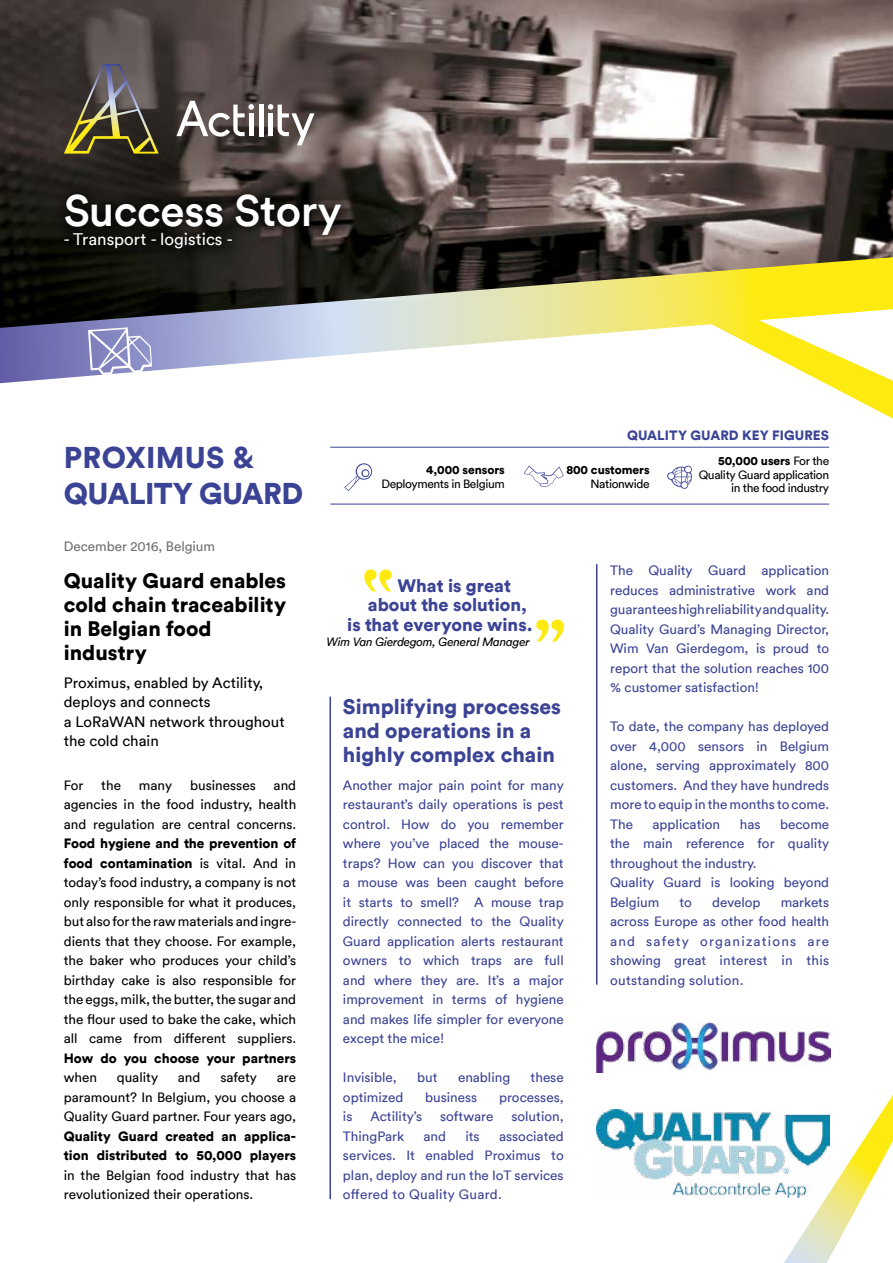
<style>
.page{position:relative;width:893px;height:1263px;background:#fff}
.page>*{position:absolute;margin:0;border:0;box-sizing:border-box;transform-origin:0 0}
.t1{font:500 44.1px "Circular Pro TT";letter-spacing:-.01em;color:#fff}
.t2{font:900 30px/36px "Circular Pro TT";letter-spacing:-.02em;color:#3b4395}
.t3{font:900 21px/24px "Circular Pro TT";color:#000}
.t4{font:900 21px/24px "Circular Pro TT";color:#3b4395}
.t5{font:900 18px "Circular Pro TT";color:#3b4395}
.t6{font:16.8px "Circular Pro TT";color:#fff}
.t7{font:15px/19.5px "Circular Pro TT";color:#000}
.t8{font:13.5px/19.5px "Circular Pro TT";color:#3b4395;text-align:justify}
.t9{font:13.5px/19.5px "Circular Pro TT";color:#000;text-align:justify}
.t10{font:900 13.5px/19.5px "Circular Pro TT";color:#000}
.t11{font:900 13.5px "Circular Pro TT";letter-spacing:.005em;color:#3b4395}
.t12{font:13.5px "Circular Pro TT";color:#706f6f}
.t13{font:12px/13.5px "Circular Pro TT";letter-spacing:-.03em;color:#000;text-align:right}
.t14{font:italic 12px "Circular Pro TT";letter-spacing:-.02em;color:#000}
.t15{font:900 12px "Circular Pro TT";letter-spacing:-.005em;color:#000}
.s1{font-weight:900}
</style>
<div class="page">
<svg style="left:824px;top:383px;width:69px;height:36px"></svg>
<svg style="left:0;top:328px;width:893px;height:55px"></svg>
<img style="left:0;top:0;width:893px;height:328px">
<svg style="left:784px;top:1095px;width:109px;height:168px"></svg>
<hr style="left:330px;top:504px;width:499px;height:1px;background:#3b4395">
<hr style="left:330px;top:447px;width:499px;height:1px;background:#3b4395">
<svg style="left:88px;top:327px;width:64px;height:48px"></svg>
<svg style="left:524px;top:466px;width:40px;height:21px"></svg>
<svg style="left:667px;top:466px;width:25px;height:23px"></svg>
<svg style="left:344px;top:463px;width:28px;height:28px"></svg>
<hr style="left:596px;top:564px;width:1px;height:421px;background:#3b4395">
<svg style="left:536px;top:620px;width:28px;height:21px"></svg>
<svg style="left:364px;top:569px;width:28px;height:22px"></svg>
<img style="left:597px;top:1022px;width:233px;height:50px">
<img style="left:597px;top:1110px;width:232px;height:88px">
<hr style="left:329px;top:697px;width:2px;height:502px;background:#3b4395">
<div style="left:47px;top:215px;width:202px;height:51px;background:#000;opacity:.75"></div>
<svg style="left:64px;top:64px;width:95px;height:90px;background:#5e5843"></svg>
<svg style="left:176px;top:101px;width:78px;height:36px"></svg>
<hr style="left:259px;top:104px;width:4px;height:32px;background:#fff">
<svg style="left:268px;top:104px;width:46px;height:41px"></svg>
<div style="left:53px;top:181px;width:301px;height:66px;background:#000;opacity:.75"></div>
<h1 class="t1" style="left:64px;top:180px;width:280px">Success Story</h1>
<p class="t6" style="left:64px;top:228px;width:171px">- Transport - logistics -</p>
<h2 class="t2" style="left:64px;top:439px;width:241px">PROXIMUS &amp;<br>QUALITY GUARD</h2>
<p class="t15" style="left:426px;top:462px;width:80px">4,000 sensors</p>
<p class="t13" style="left:381px;top:476px;width:125px">Deployments in Belgium</p>
<p class="t11" style="left:627px;top:426px;width:204px">QUALITY GUARD KEY FIGURES</p>
<p class="t15" style="left:566px;top:461px;width:85px">800 customers</p>
<p class="t13" style="left:590px;top:476px;width:61px">Nationwide</p>
<p class="t13" style="left:699px;top:454px;width:132px"><span class="s1">50,000 users</span> For the<br>Quality Guard application in the food industry</p>
<p class="t12" style="left:64px;top:537px;width:153px">December 2016, Belgium</p>
<h3 class="t3" style="left:64px;top:568px;width:224px">Quality Guard enables cold chain traceability in Belgian food industry</h3>
<p class="t7" style="left:64px;top:672px;width:222px">Proximus, enabled by Actility, deploys and connects<br>a LoRaWAN network throughout the cold chain</p>
<p class="t9" style="left:64px;top:774px;width:21px">For</p>
<p class="t9" style="left:101px;top:774px;width:21px">the</p>
<p class="t9" style="left:139px;top:774px;width:35px">many</p>
<p class="t9" style="left:190px;top:774px;width:67px">businesses</p>
<p class="t9" style="left:64px;top:774px;width:234px;text-indent:210px">and agencies in the food industry, health and regulation are central concerns.</p>
<p class="t9" style="left:64px;top:833px;width:234px"><span class="s1">Food hygiene and the prevention of food contamination</span> is vital. And in today’s food industry, a company is not only responsible for what it produces, but also for the raw materials and ingre&shy;dients that they choose. For example, the baker who produces your child’s birthday cake is also responsible for the eggs, milk, the butter, the sugar and the flour used to bake the cake, which all came from different suppliers.</p>
<p class="t10" style="left:64px;top:1047px;width:234px">How do you choose your partners</p>
<p class="t9" style="left:64px;top:1067px;width:35px">when</p>
<p class="t9" style="left:117px;top:1067px;width:43px">quality</p>
<p class="t9" style="left:178px;top:1067px;width:24px">and</p>
<p class="t9" style="left:220px;top:1067px;width:38px">safety</p>
<p class="t9" style="left:64px;top:1067px;width:234px;text-indent:213px">are paramount? In Belgium, you choose a Quality Guard partner. Four years ago,</p>
<p class="t10" style="left:64px;top:1125px;width:234px">Quality Guard created an applica&shy;tion distributed to 50,000 players</p>
<p class="t9" style="left:64px;top:1164px;width:234px">in the Belgian food industry that has revolutionized their operations.</p>
<h3 class="t5" style="left:397px;top:573px;width:115px">What is great</h3>
<h3 class="t5" style="left:368px;top:592px;width:161px">about the solution,</h3>
<h3 class="t5" style="left:347px;top:612px;width:187px">is that everyone wins.</h3>
<p class="t14" style="left:327px;top:634px;width:205px">Wim Van Gierdegom, General Manager</p>
<h3 class="t4" style="left:343px;top:693px;width:220px">Simplifying processes and operations in a highly complex chain</h3>
<p class="t8" style="left:343px;top:774px;width:222px">Another major pain point for many restaurant’s daily operations is pest control. How do you remember where you’ve placed the mouse&shy;traps? How can you discover that a mouse was been caught before it starts to smell? A mouse trap directly connected to the Quality Guard application alerts restaurant owners to which traps are full and where they are. It’s a major improvement in terms of hygiene and makes life simpler for everyone except the mice!</p>
<p class="t8" style="left:343px;top:1067px;width:55px">Invisible,</p>
<p class="t8" style="left:417px;top:1067px;width:22px">but</p>
<p class="t8" style="left:458px;top:1067px;width:54px">enabling</p>
<p class="t8" style="left:531px;top:1067px;width:35px">these</p>
<p class="t8" style="left:343px;top:1086px;width:62px">optimized</p>
<p class="t8" style="left:425px;top:1086px;width:54px">business</p>
<p class="t8" style="left:499px;top:1086px;width:66px">processes,</p>
<p class="t8" style="left:343px;top:1106px;width:11px">is</p>
<p class="t8" style="left:370px;top:1106px;width:53px">Actility’s</p>
<p class="t8" style="left:440px;top:1106px;width:55px">software</p>
<p class="t8" style="left:511px;top:1106px;width:54px">solution,</p>
<p class="t8" style="left:343px;top:1125px;width:63px">ThingPark</p>
<p class="t8" style="left:423px;top:1125px;width:24px">and</p>
<p class="t8" style="left:465px;top:1125px;width:16px">its</p>
<p class="t8" style="left:343px;top:1125px;width:222px;text-indent:156px">associated services. It enabled Proximus to plan, deploy and run the IoT services offered to Quality Guard.</p>
<p class="t8" style="left:610px;top:560px;width:221px">The Quality Guard application reduces administrative work and guarantees high reliability and quality.<br>Quality Guard’s Managing Director, Wim Van Gierdegom, is proud to report that the solution reaches 100 % customer satisfaction!</p>
<p class="t8" style="left:610px;top:716px;width:221px">To date, the company has deployed over 4,000 sensors in Belgium alone, serving approximately 800 customers. And they have hundreds more to equip in the months to come.<br>The</p>
<p class="t8" style="left:653px;top:813px;width:69px">application</p>
<p class="t8" style="left:740px;top:813px;width:22px">has</p>
<p class="t8" style="left:610px;top:813px;width:221px;text-align:left;text-indent:170px">become the main reference for quality throughout the industry.<br>Quality Guard is looking beyond<br>Belgium</p>
<p class="t8" style="left:610px;top:891px;width:221px;text-indent:171px">markets across Europe as other food health and safety organizations are showing great interest in this outstanding solution.</p>
<p class="t8" style="left:679px;top:891px;width:14px">to</p>
<p class="t8" style="left:712px;top:891px;width:50px">develop</p>
</div>
